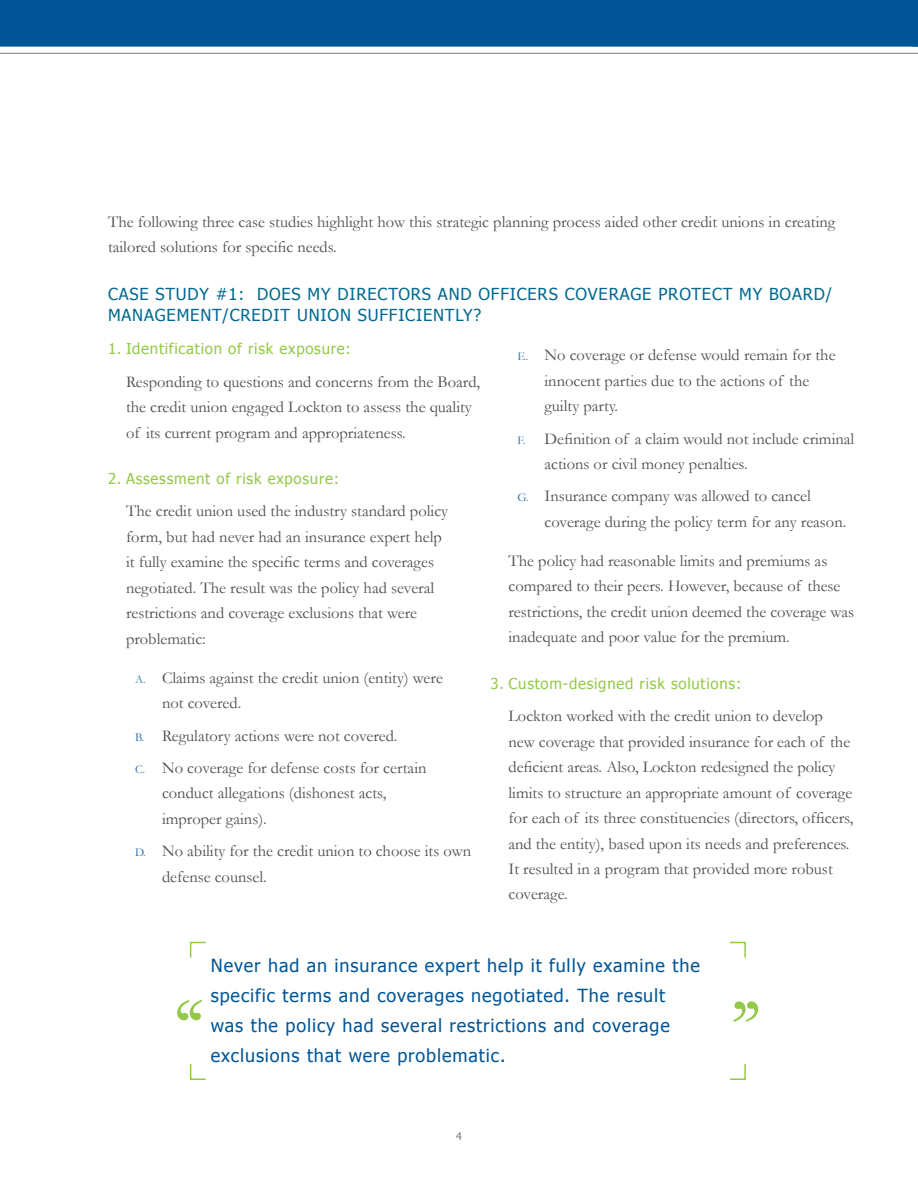
<style>
.page{position:relative;width:918px;height:1188px;background:#fff}
.page>*{position:absolute;margin:0;border:0;box-sizing:border-box;transform-origin:0 0}
.t1{font:18px/30px "Tahoma";letter-spacing:.05em;color:#005596}
.t2{font:16.5px/25.5px "Garamond";color:#4d4d4f}
.t3{font:16.5px/21px "Tahoma";letter-spacing:.05em;color:#006990}
.t4{font:15px "Tahoma";letter-spacing:.05em;color:#94c947}
.t5{font:10.5px "Tahoma";color:#857777}
.s1{font-size:12px;color:#266fa6}
</style>
<div class="page">
<div style="left:0;top:0;width:918px;height:47px;background:#005596"></div>
<hr style="left:0;top:53px;width:918px;height:1px;background:#857777">
<svg style="left:730px;top:1064px;width:16px;height:16px"></svg>
<svg style="left:730px;top:941px;width:16px;height:17px"></svg>
<svg style="left:189px;top:1064px;width:17px;height:16px"></svg>
<svg style="left:189px;top:941px;width:17px;height:17px"></svg>
<svg style="left:177px;top:1000px;width:25px;height:20px"></svg>
<svg style="left:733px;top:1001px;width:25px;height:21px"></svg>
<p class="t2" style="left:108px;top:208px;width:729px">The following three case studies highlight how this strategic planning process aided other credit unions in creating tailored solutions for specific needs.</p>
<p class="t3" style="left:108px;top:283px;width:726px">CASE STUDY #1: DOES MY DIRECTORS AND OFFICERS COVERAGE PROTECT MY BOARD/<br>MANAGEMENT/CREDIT UNION SUFFICIENTLY?</p>
<p class="t4" style="left:108px;top:339px;width:244px">1. Identification of risk exposure:</p>
<p class="t2" style="left:126px;top:368px;width:356px">Responding to questions and concerns from the Board, the credit union engaged Lockton to assess the quality of its current program and appropriateness.</p>
<p class="t4" style="left:108px;top:469px;width:233px">2. Assessment of risk exposure:</p>
<p class="t2" style="left:126px;top:498px;width:324px">The credit union used the industry standard policy form, but had never had an insurance expert help it fully examine the specific terms and coverages negotiated. The result was the policy had several restrictions and coverage exclusions that were problematic:</p>
<p class="t2" style="left:162px;top:664px;width:282px;text-indent:-27px"><span class="s1">A.</span> Claims against the credit union (entity) were not covered.</p>
<p class="t2" style="left:135px;top:719px;width:293px;line-height:32.2px"><span class="s1">B.</span> Regulatory actions were not covered.<br><span class="s1">C.</span> No coverage for defense costs for certain</p>
<p class="t2" style="left:162px;top:780px;width:226px">conduct allegations (dishonest acts, improper gains).</p>
<p class="t2" style="left:162px;top:838px;width:311px;text-indent:-27px"><span class="s1">D.</span> No ability for the credit union to choose its own defense counsel.</p>
<p class="t2" style="left:544px;top:342px;width:293px;text-indent:-27px"><span class="s1">E.</span> No coverage or defense would remain for the innocent parties due to the actions of the guilty party.</p>
<p class="t2" style="left:544px;top:425px;width:311px;text-indent:-27px"><span class="s1">F.</span> Definition of a claim would not include criminal actions or civil money penalties.</p>
<p class="t2" style="left:544px;top:483px;width:303px;text-indent:-27px"><span class="s1">G.</span> Insurance company was allowed to cancel coverage during the policy term for any reason.</p>
<p class="t2" style="left:508px;top:547px;width:347px">The policy had reasonable limits and premiums as compared to their peers. However, because of these restrictions, the credit union deemed the coverage was inadequate and poor value for the premium.</p>
<p class="t4" style="left:490px;top:673px;width:252px">3. Custom-designed risk solutions:</p>
<p class="t2" style="left:508px;top:703px;width:346px">Lockton worked with the credit union to develop new coverage that provided insurance for each of the deficient areas. Also, Lockton redesigned the policy limits to structure an appropriate amount of coverage for each of its three constituencies (directors, officers, and the entity), based upon its needs and preferences.<br>It resulted in a program that provided more robust coverage.</p>
<p class="t1" style="left:211px;top:950px;width:490px">Never had an insurance expert help it fully examine the specific terms and coverages negotiated. The result was the policy had several restrictions and coverage exclusions that were problematic.</p>
<p class="t5" style="left:456px;top:1129px;width:7px">4</p>
</div>
